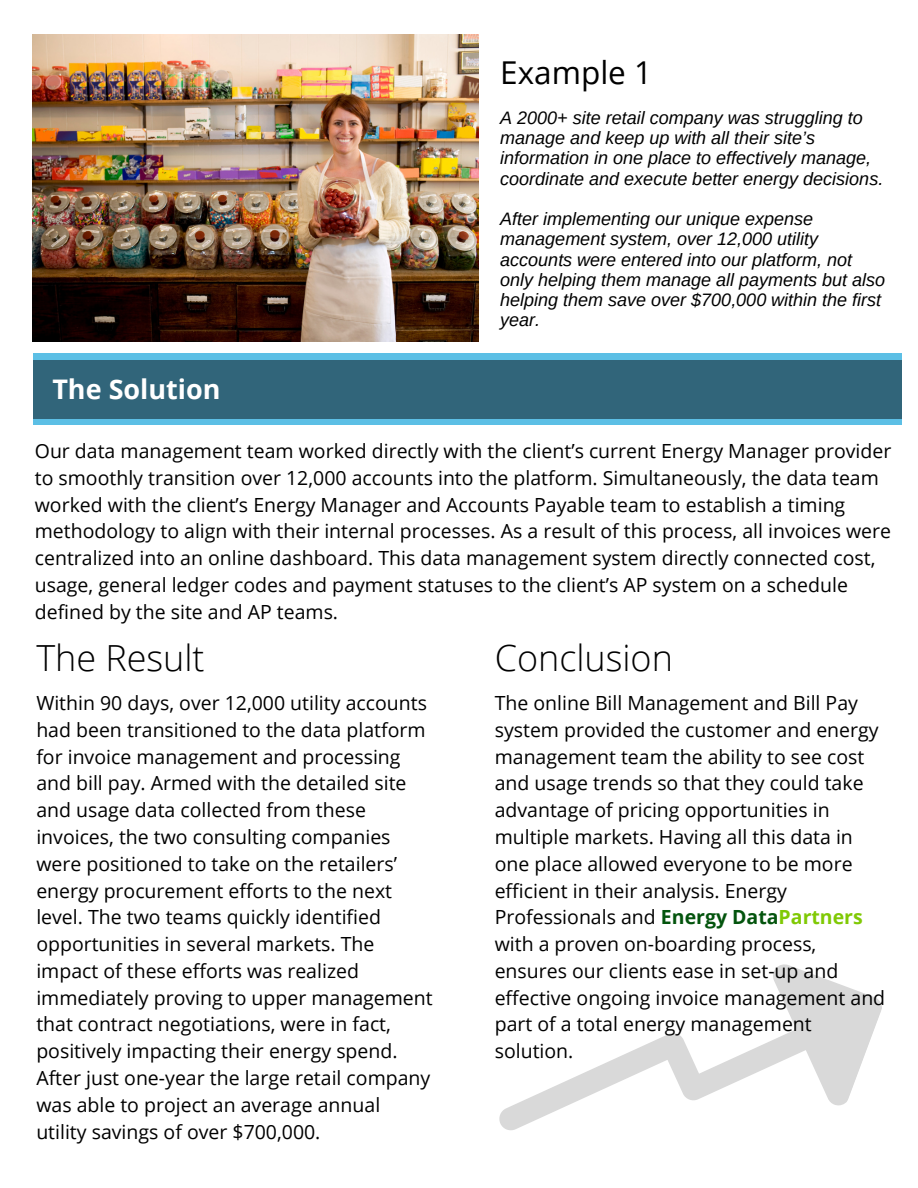
<style>
.page{position:relative;width:918px;height:1188px;background:#fff}
.page>*{position:absolute;margin:0;border:0;box-sizing:border-box;transform-origin:0 0}
.t1{font:300 36px "Open Sans";color:#000}
.t2{font:31.5px "Open Sans";color:#000}
.t3{font:700 27px "Open Sans";color:#fff}
.t4{font:19.5px/26.8px "Open Sans";color:#000}
.t5{font:italic 18px/20.2px "Arimo";color:#000}
.s1{font-weight:700;color:#03540d}
.s2{font-weight:700;color:#80c905}
</style>
<div class="page">
<img style="left:33px;top:35px;width:445px;height:307px">
<svg style="left:33px;top:354px;width:868px;height:71px;background:#58b8dc"></svg>
<div style="left:33px;top:360px;width:868px;height:58px;background:#31657a"></div>
<svg style="left:499px;top:964px;width:383px;height:167px"></svg>
<p class="t3" style="left:52px;top:370px;width:170px">The Solution</p>
<p class="t2" style="left:500px;top:50px;width:153px">Example 1</p>
<h1 class="t5" style="left:500px;top:108px;width:385px">A 2000+ site retail company was struggling to manage and keep up with all their site’s information in one place to effectively manage, coordinate and execute better energy decisions.</h1>
<p class="t5" style="left:500px;top:209px;width:387px">After implementing our unique expense management system, over 12,000 utility accounts were entered into our platform, not only helping them manage all payments but also helping them save over $700,000 within the first year.</p>
<h2 class="t4" style="left:35px;top:437px;width:858px">Our data management team worked directly with the client’s current Energy Manager provider to smoothly transition over 12,000 accounts into the platform. Simultaneously, the data team worked with the client’s Energy Manager and Accounts Payable team to establish a timing methodology to align with their internal processes. As a result of this process, all invoices were centralized into an online dashboard. This data management system directly connected cost, usage, general ledger codes and payment statuses to the client’s AP system on a schedule defined by the site and AP teams.</h2>
<h1 class="t1" style="left:36px;top:633px;width:170px">The Result</h1>
<p class="t1" style="left:495px;top:633px;width:180px">Conclusion</p>
<p class="t4" style="left:36px;top:689px;width:398px">Within 90 days, over 12,000 utility accounts had been transitioned to the data platform for invoice management and processing and bill pay. Armed with the detailed site and usage data collected from these invoices, the two consulting companies were positioned to take on the retailers’ energy procurement efforts to the next level. The two teams quickly identified opportunities in several markets. The impact of these efforts was realized immediately proving to upper management that contract negotiations, were in fact, positively impacting their energy spend.<br>After just one-year the large retail company was able to project an average annual</p>
<p class="t4" style="left:36px;top:1118px;width:286px">utility savings of over $700,000.</p>
<h3 class="t4" style="left:495px;top:689px;width:392px">The online Bill Management and Bill Pay system provided the customer and energy management team the ability to see cost and usage trends so that they could take advantage of pricing opportunities in multiple markets. Having all this data in one place allowed everyone to be more efficient in their analysis. Energy Professionals and <span class="s1">Energy Data</span><span class="s2">Partners </span>with a proven on-boarding process, ensures our clients ease in set-up and effective ongoing invoice management and part of a total energy management solution.</h3>
</div>
